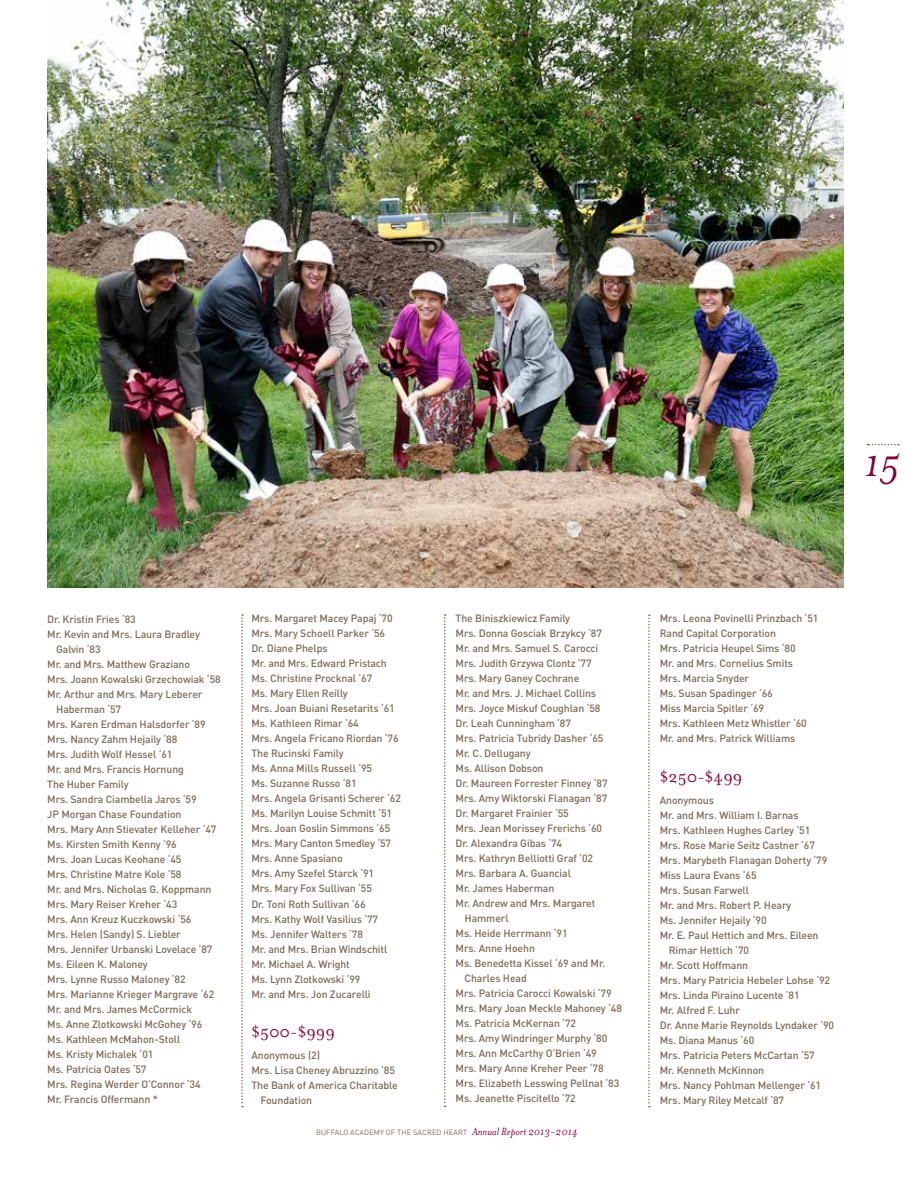
<style>
.page{position:relative;width:918px;height:1188px;background:#fff}
.page>*{position:absolute;margin:0;border:0;box-sizing:border-box;transform-origin:0 0}
.t1{font:italic 45px "Mrs Eaves";color:#860038}
.t2{font:18px "Mrs Eaves Roman";color:#860038}
.t3{font:500 10.5px/15px "DIN Pro";letter-spacing:-.01em;color:#7c6a55}
.t4{font:7.5px "DIN Pro";letter-spacing:.01em;color:#7c6a55}
.s1{font-family:"Mrs Eaves";font-style:italic;font-size:12px;color:#860038}
</style>
<div class="page">
<img style="left:47px;top:0;width:797px;height:588px">
<svg style="left:867px;top:444px;width:32px;height:1px"></svg>
<svg style="left:444px;top:614px;width:2px;height:493px"></svg>
<svg style="left:648px;top:615px;width:2px;height:492px"></svg>
<svg style="left:241px;top:614px;width:2px;height:493px"></svg>
<h1 class="t1" style="left:864px;top:438px;width:38px">15</h1>
<p class="t3" style="left:47px;top:611px;width:90px">Dr. Kristin Fries ‘83</p>
<p class="t3" style="left:47px;top:626px;width:154px">Mr. Kevin and Mrs. Laura Bradley</p>
<p class="t3" style="left:56px;top:641px;width:46px">Galvin ‘83</p>
<p class="t3" style="left:47px;top:656px;width:144px">Mr. and Mrs. Matthew Graziano</p>
<p class="t3" style="left:47px;top:671px;width:175px">Mrs. Joann Kowalski Grzechowiak ‘58</p>
<p class="t3" style="left:47px;top:686px;width:157px">Mr. Arthur and Mrs. Mary Leberer</p>
<p class="t3" style="left:56px;top:701px;width:67px">Haberman ‘57</p>
<p class="t3" style="left:47px;top:716px;width:160px">Mrs. Karen Erdman Halsdorfer ‘89</p>
<p class="t3" style="left:47px;top:731px;width:132px">Mrs. Nancy Zahm Hejaily ‘88</p>
<p class="t3" style="left:47px;top:746px;width:127px">Mrs. Judith Wolf Hessel ‘61</p>
<p class="t3" style="left:47px;top:761px;width:138px">Mr. and Mrs. Francis Hornung</p>
<p class="t3" style="left:47px;top:776px;width:83px">The Huber Family</p>
<p class="t3" style="left:47px;top:791px;width:151px">Mrs. Sandra Ciambella Jaros ‘59</p>
<p class="t3" style="left:47px;top:806px;width:136px">JP Morgan Chase Foundation</p>
<p class="t3" style="left:47px;top:821px;width:171px">Mrs. Mary Ann Stievater Kelleher ‘47</p>
<p class="t3" style="left:47px;top:836px;width:131px">Ms. Kirsten Smith Kenny ‘96</p>
<p class="t3" style="left:47px;top:851px;width:136px">Mrs. Joan Lucas Keohane ‘45</p>
<p class="t3" style="left:47px;top:866px;width:136px">Mrs. Christine Matre Kole ‘58</p>
<p class="t3" style="left:47px;top:881px;width:166px">Mr. and Mrs. Nicholas G. Koppmann</p>
<p class="t3" style="left:47px;top:896px;width:132px">Mrs. Mary Reiser Kreher ‘43</p>
<p class="t3" style="left:47px;top:911px;width:146px">Mrs. Ann Kreuz Kuczkowski ‘56</p>
<p class="t3" style="left:47px;top:926px;width:135px">Mrs. Helen (Sandy) S. Liebler</p>
<p class="t3" style="left:47px;top:941px;width:167px">Mrs. Jennifer Urbanski Lovelace ‘87</p>
<p class="t3" style="left:47px;top:956px;width:102px">Ms. Eileen K. Maloney</p>
<p class="t3" style="left:47px;top:971px;width:140px">Mrs. Lynne Russo Maloney ‘82</p>
<p class="t3" style="left:47px;top:986px;width:169px">Mrs. Marianne Krieger Margrave ‘62</p>
<p class="t3" style="left:47px;top:1001px;width:146px">Mr. and Mrs. James McCormick</p>
<p class="t3" style="left:47px;top:1016px;width:157px">Ms. Anne Zlotkowski McGohey ‘96</p>
<p class="t3" style="left:47px;top:1031px;width:135px">Ms. Kathleen McMahon-Stoll</p>
<p class="t3" style="left:47px;top:1046px;width:108px">Ms. Kristy Michalek ‘01</p>
<p class="t3" style="left:47px;top:1061px;width:101px">Ms. Patricia Oates ‘57</p>
<p class="t3" style="left:47px;top:1076px;width:155px">Mrs. Regina Werder O’Connor ‘34</p>
<p class="t3" style="left:47px;top:1091px;width:112px">Mr. Francis Offermann *</p>
<p class="t3" style="left:251px;top:611px;width:151px">Mrs. Margaret Macey Papaj ‘70<br>Mrs. Mary Schoell Parker ‘56<br>Dr. Diane Phelps<br>Mr. and Mrs. Edward Pristach<br>Ms. Christine Procknal ‘67<br>Ms. Mary Ellen Reilly<br>Mrs. Joan Buiani Resetarits ‘61<br>Ms. Kathleen Rimar ‘64<br>Mrs. Angela Fricano Riordan ‘76<br>The Rucinski Family<br>Ms. Anna Mills Russell ‘95<br>Ms. Suzanne Russo ‘81<br>Mrs. Angela Grisanti Scherer ‘62<br>Ms. Marilyn Louise Schmitt ‘51<br>Mrs. Joan Goslin Simmons ‘65<br>Mrs. Mary Canton Smedley ‘57<br>Mrs. Anne Spasiano<br>Mrs. Amy Szefel Starck ‘91<br>Mrs. Mary Fox Sullivan ‘55<br>Dr. Toni Roth Sullivan ‘66<br>Mrs. Kathy Wolf Vasilius ‘77<br>Ms. Jennifer Walters ‘78<br>Mr. and Mrs. Brian Windschitl<br>Mr. Michael A. Wright<br>Ms. Lynn Zlotkowski ‘99<br>Mr. and Mrs. Jon Zucarelli</p>
<h2 class="t2" style="left:251px;top:1022px;width:85px">$500-$999</h2>
<p class="t3" style="left:251px;top:1047px;width:70px">Anonymous (2)</p>
<p class="t3" style="left:251px;top:1062px;width:145px">Mrs. Lisa Cheney Abruzzino ‘85</p>
<p class="t3" style="left:251px;top:1077px;width:148px">The Bank of America Charitable</p>
<p class="t3" style="left:260px;top:1092px;width:53px">Foundation</p>
<p class="t3" style="left:456px;top:611px;width:116px">The Biniszkiewicz Family</p>
<p class="t3" style="left:456px;top:626px;width:148px">Mrs. Donna Gosciak Brzykcy ‘87</p>
<p class="t3" style="left:456px;top:641px;width:144px">Mr. and Mrs. Samuel S. Carocci</p>
<p class="t3" style="left:456px;top:656px;width:138px">Mrs. Judith Grzywa Clontz ‘77</p>
<p class="t3" style="left:456px;top:671px;width:125px">Mrs. Mary Ganey Cochrane</p>
<p class="t3" style="left:456px;top:686px;width:142px">Mr. and Mrs. J. Michael Collins</p>
<p class="t3" style="left:456px;top:701px;width:146px">Mrs. Joyce Miskuf Coughlan ‘58</p>
<p class="t3" style="left:456px;top:716px;width:117px">Dr. Leah Cunningham ‘87</p>
<p class="t3" style="left:456px;top:731px;width:149px">Mrs. Patricia Tubridy Dasher ‘65</p>
<p class="t3" style="left:456px;top:746px;width:77px">Mr. C. Dellugany</p>
<p class="t3" style="left:456px;top:761px;width:89px">Ms. Allison Dobson</p>
<p class="t3" style="left:456px;top:776px;width:153px">Dr. Maureen Forrester Finney ‘87</p>
<p class="t3" style="left:456px;top:791px;width:153px">Mrs. Amy Wiktorski Flanagan ‘87</p>
<p class="t3" style="left:456px;top:806px;width:115px">Dr. Margaret Frainier ‘55</p>
<p class="t3" style="left:456px;top:821px;width:148px">Mrs. Jean Morissey Frerichs ‘60</p>
<p class="t3" style="left:456px;top:836px;width:108px">Dr. Alexandra Gibas ‘74</p>
<p class="t3" style="left:456px;top:851px;width:139px">Mrs. Kathryn Belliotti Graf ‘02</p>
<p class="t3" style="left:456px;top:866px;width:117px">Mrs. Barbara A. Guancial</p>
<p class="t3" style="left:456px;top:881px;width:100px">Mr. James Haberman</p>
<p class="t3" style="left:456px;top:896px;width:141px">Mr. Andrew and Mrs. Margaret</p>
<p class="t3" style="left:465px;top:911px;width:46px">Hammerl</p>
<p class="t3" style="left:456px;top:926px;width:114px">Ms. Heide Herrmann ‘91</p>
<p class="t3" style="left:456px;top:941px;width:81px">Mrs. Anne Hoehn</p>
<p class="t3" style="left:456px;top:956px;width:151px">Ms. Benedetta Kissel ‘69 and Mr.</p>
<p class="t3" style="left:465px;top:971px;width:64px">Charles Head</p>
<p class="t3" style="left:456px;top:986px;width:157px">Mrs. Patricia Carocci Kowalski ‘79</p>
<p class="t3" style="left:456px;top:1001px;width:168px">Mrs. Mary Joan Meckle Mahoney ‘48</p>
<p class="t3" style="left:456px;top:1016px;width:122px">Ms. Patricia McKernan ‘72</p>
<p class="t3" style="left:456px;top:1031px;width:153px">Mrs. Amy Windringer Murphy ‘80</p>
<p class="t3" style="left:456px;top:1046px;width:143px">Mrs. Ann McCarthy O’Brien ‘49</p>
<p class="t3" style="left:456px;top:1061px;width:150px">Mrs. Mary Anne Kreher Peer ‘78</p>
<p class="t3" style="left:456px;top:1076px;width:165px">Mrs. Elizabeth Lesswing Pellnat ‘83</p>
<p class="t3" style="left:456px;top:1091px;width:122px">Ms. Jeanette Piscitello ‘72</p>
<p class="t4" style="left:316px;top:1127px;width:263px">BUFFALO ACADEMY OF THE SACRED HEART <span class="s1">Annual Report 2013-2014</span></p>
<p class="t3" style="left:660px;top:611px;width:160px">Mrs. Leona Povinelli Prinzbach ‘51<br>Rand Capital Corporation<br>Mrs. Patricia Heupel Sims ‘80<br>Mr. and Mrs. Cornelius Smits<br>Mrs. Marcia Snyder<br>Ms. Susan Spadinger ‘66<br>Miss Marcia Spitler ‘69<br>Mrs. Kathleen Metz Whistler ‘60<br>Mr. and Mrs. Patrick Williams</p>
<h2 class="t2" style="left:660px;top:767px;width:84px">$250-$499</h2>
<p class="t3" style="left:660px;top:792px;width:56px">Anonymous</p>
<p class="t3" style="left:660px;top:807px;width:140px">Mr. and Mrs. William I. Barnas</p>
<p class="t3" style="left:660px;top:822px;width:152px">Mrs. Kathleen Hughes Carley ‘51</p>
<p class="t3" style="left:660px;top:837px;width:157px">Mrs. Rose Marie Seitz Castner ‘67</p>
<p class="t3" style="left:660px;top:852px;width:169px">Mrs. Marybeth Flanagan Doherty ‘79</p>
<p class="t3" style="left:660px;top:867px;width:98px">Miss Laura Evans ‘65</p>
<p class="t3" style="left:660px;top:882px;width:91px">Mrs. Susan Farwell</p>
<p class="t3" style="left:660px;top:897px;width:133px">Mr. and Mrs. Robert P. Heary</p>
<p class="t3" style="left:660px;top:912px;width:108px">Ms. Jennifer Hejaily ‘90</p>
<p class="t3" style="left:660px;top:927px;width:160px">Mr. E. Paul Hettich and Mrs. Eileen</p>
<p class="t3" style="left:669px;top:942px;width:82px">Rimar Hettich ‘70</p>
<p class="t3" style="left:660px;top:957px;width:90px">Mr. Scott Hoffmann</p>
<p class="t3" style="left:660px;top:972px;width:172px">Mrs. Mary Patricia Hebeler Lohse ‘92</p>
<p class="t3" style="left:660px;top:987px;width:141px">Mrs. Linda Piraino Lucente ‘81</p>
<p class="t3" style="left:660px;top:1002px;width:82px">Mr. Alfred F. Luhr</p>
<p class="t3" style="left:660px;top:1017px;width:176px">Dr. Anne Marie Reynolds Lyndaker ‘90</p>
<p class="t3" style="left:660px;top:1032px;width:96px">Ms. Diana Manus ‘60</p>
<p class="t3" style="left:660px;top:1047px;width:157px">Mrs. Patricia Peters McCartan ‘57</p>
<p class="t3" style="left:660px;top:1062px;width:106px">Mr. Kenneth McKinnon</p>
<p class="t3" style="left:660px;top:1077px;width:163px">Mrs. Nancy Pohlman Mellenger ‘61</p>
<p class="t3" style="left:660px;top:1092px;width:126px">Mrs. Mary Riley Metcalf ‘87</p>
</div>
